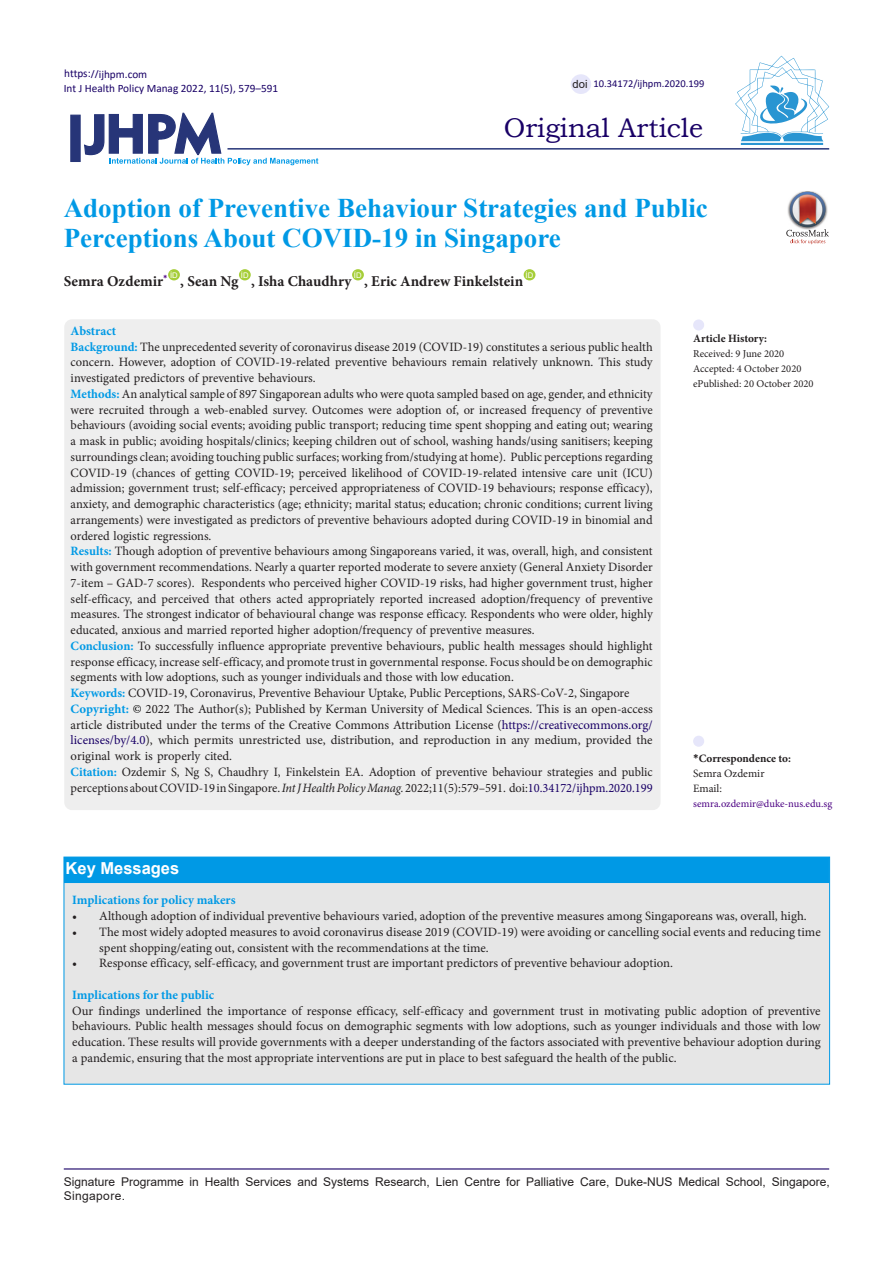
<style>
.page{position:relative;width:893px;height:1263px;background:#fff}
.page>*{position:absolute;margin:0;border:0;box-sizing:border-box;transform-origin:0 0}
.Default{font:700 27px/30px "Times New Roman";color:#0099e5}
.t1{font:27px "Bookman Old Style";color:#190066}
.t2{font:700 16.5px "Arial";color:#fff}
.Default-2{font:700 15px "Minion Pro";color:#231f20}
.Default-3{font:12.75px/15.8px "Minion Pro";color:#231f20;text-align:justify}
.Default-4{font:700 12.75px "Minion Pro";color:#0099e5}
.t3{font:12px/14.4px "Arial";color:#231f20}
.t4{font:11.25px "Calibri";color:#190066}
.t5{font:700 11.25px "Minion Pro";color:#231f20}
.t6{font:11.25px "Minion Pro";color:#231f20}
.t7{font:11.25px "Arial";color:#231f20}
.t8{font:10.5px "Minion Pro";color:#231f20}
.t9{font:10.5px "Minion Pro";color:#4b0082}
.t10{font:10.5px "Calibri";color:#190066}
.t11{font:7.8px "Arial";color:#fff}
.s1{font-weight:700;color:#0099e5}
.s2{color:#000}
.s3{color:#190066}
.s4{font-style:italic}
.s5{font-family:"Calibri"}
</style>
<div class="page">
<svg style="left:84px;top:112px;width:234px;height:53px"></svg>
<div style="left:70px;top:115px;width:11px;height:47px;background:#273578;border:1px solid #273578"></div>
<div style="left:168px;top:269px;width:12px;height:11px;background:#a6ce39;border-radius:50%"></div>
<div style="left:239px;top:269px;width:12px;height:11px;background:#a6ce39;border-radius:50%"></div>
<div style="left:352px;top:269px;width:12px;height:11px;background:#a6ce39;border-radius:50%"></div>
<div style="left:524px;top:269px;width:11px;height:11px;background:#a6ce39;border-radius:50%"></div>
<hr style="left:227px;top:148px;width:602px;height:2px;background:#273578">
<div style="left:64px;top:319px;width:596px;height:491px;background:#eee;border-radius:8px"></div>
<div style="left:693px;top:736px;width:11px;height:11px;background:#e6e6fa;border-radius:50%"></div>
<div style="left:693px;top:319px;width:11px;height:11px;background:#e6e6fa;border-radius:50%"></div>
<hr style="left:64px;top:1168px;width:765px;height:1px;background:#190066">
<hr style="left:741px;top:143px;width:82px;height:2px;background:#2995d2">
<svg style="left:735px;top:56px;width:94px;height:85px"></svg>
<div style="left:571px;top:74px;width:20px;height:20px;background:#e6e6fa;border-radius:50%"></div>
<img style="left:801px;top:191px;width:13px;height:1px">
<svg style="left:786px;top:192px;width:43px;height:52px"></svg>
<div style="left:64px;top:857px;width:766px;height:227px;background:#e6e6e6"></div>
<div style="left:64px;top:857px;width:766px;height:26px;background:#0099e5"></div>
<p class="t4" style="left:64px;top:66px;width:85px">https://ijhpm.com</p>
<p class="t4" style="left:64px;top:81px;width:216px">Int J Health Policy Manag 2022, 11(5), 579–591</p>
<p class="t7" style="left:573px;top:76px;width:17px">doi</p>
<p class="t10" style="left:593px;top:76px;width:112px">10.34172/ijhpm.2020.199</p>
<p class="t1" style="left:504px;top:110px;width:201px">Original Article</p>
<p class="Default" style="left:64px;top:192px;width:646px">Adoption of Preventive Behaviour Strategies and Public<br>Perceptions About COVID-19 in Singapore</p>
<p class="Default-2" style="left:64px;top:271px;width:105px">Semra Ozdemir<sup>*</sup></p>
<p class="t11" style="left:170px;top:270px;width:9px">ID</p>
<p class="t11" style="left:241px;top:270px;width:9px">ID</p>
<p class="t11" style="left:354px;top:270px;width:9px">ID</p>
<p class="t11" style="left:526px;top:270px;width:9px">ID</p>
<p class="Default-2" style="left:251px;top:271px;width:102px">, Isha Chaudhry</p>
<p class="Default-2" style="left:364px;top:271px;width:160px">, Eric Andrew Finkelstein</p>
<p class="Default-2" style="left:180px;top:271px;width:60px">, Sean Ng</p>
<p class="Default-4" style="left:71px;top:322px;width:47px">Abstract</p>
<p class="Default-3" style="left:71px;top:339px;width:584px"><span class="s1">Background:</span> The unprecedented severity of coronavirus disease 2019 (COVID-19) constitutes a serious public health concern. However, adoption of COVID-19-related preventive behaviours remain relatively unknown. This study investigated predictors of preventive behaviours.</p>
<p class="Default-3" style="left:71px;top:386px;width:584px"><span class="s1">Methods:</span> An analytical sample of 897 Singaporean adults who were quota sampled based on age, gender, and ethnicity were recruited through a web-enabled survey. Outcomes were adoption of, or increased frequency of preventive behaviours (avoiding social events; avoiding public transport; reducing time spent shopping and eating out; wearing a mask in public; avoiding hospitals/clinics; keeping children out of school, washing hands/using sanitisers; keeping surroundings clean; avoiding touching public surfaces; working from/studying at home). Public perceptions regarding COVID-19 (chances of getting COVID-19; perceived likelihood of COVID-19-related intensive care unit (ICU) admission; government trust; self-efficacy; perceived appropriateness of COVID-19 behaviours; response efficacy), anxiety, and demographic characteristics (age; ethnicity; marital status; education; chronic conditions; current living arrangements) were investigated as predictors of preventive behaviours adopted during COVID-19 in binomial and ordered logistic regressions.</p>
<p class="Default-3" style="left:71px;top:544px;width:584px"><span class="s1">Results:</span> Though adoption of preventive behaviours among Singaporeans varied, it was, overall, high, and consistent with government recommendations. Nearly a quarter reported moderate to severe anxiety (General Anxiety Disorder 7-item – GAD-7 scores). Respondents who perceived higher COVID-19 risks, had higher government trust, higher self-efficacy, and perceived that others acted appropriately reported increased adoption/frequency of preventive measures. The strongest indicator of behavioural change was response efficacy. Respondents who were older, highly educated, anxious and married reported higher adoption/frequency of preventive measures.</p>
<p class="Default-3" style="left:71px;top:638px;width:584px"><span class="s1">Conclusion:</span> To successfully influence appropriate preventive behaviours, public health messages should highlight response efficacy, increase self-efficacy, and promote trust in governmental response. Focus should be on demographic segments with low adoptions, such as younger individuals and those with low education.</p>
<p class="Default-3" style="left:71px;top:685px;width:560px"><span class="s1">Keywords:</span> COVID-19, Coronavirus, Preventive Behaviour Uptake, Public Perceptions, SARS-CoV-2, Singapore</p>
<p class="Default-3" style="left:71px;top:701px;width:584px"><span class="s1">Copyright:</span> <span class="s2">©</span> 2022 The Author(s); Published by Kerman University of Medical Sciences. This is an open-access article distributed under the terms of the Creative Commons Attribution License (<span class="s3">https://creativecommons.org/ licenses/by/4.0</span>), which permits unrestricted use, distribution, and reproduction in any medium, provided the original work is properly cited.</p>
<p class="Default-3" style="left:71px;top:764px;width:584px"><span class="s1">Citation:</span> Ozdemir S, Ng S, Chaudhry I, Finkelstein EA. Adoption of preventive behaviour strategies and public perceptions about COVID-19 in Singapore. <span class="s4">Int J Health Policy Manag.</span> 2022;11(5):579–591. doi:<span class="s3">10.34172/ijhpm.2020.199</span></p>
<p class="t2" style="left:66px;top:856px;width:115px">Key Messages</p>
<p class="t5" style="left:693px;top:331px;width:76px">Article History:</p>
<p class="t8" style="left:693px;top:347px;width:93px">Received: 9 June 2020</p>
<p class="t8" style="left:693px;top:362px;width:110px">Accepted: 4 October 2020</p>
<p class="t8" style="left:693px;top:377px;width:122px">ePublished: 20 October 2020</p>
<p class="t5" style="left:693px;top:750px;width:99px"><span class="s5">*</span>Correspondence to:</p>
<p class="t6" style="left:693px;top:766px;width:73px">Semra Ozdemir</p>
<p class="t6" style="left:693px;top:781px;width:30px">Email:</p>
<p class="t9" style="left:693px;top:796px;width:141px">semra.ozdemir@duke-nus.edu.sg</p>
<p class="Default-4" style="left:72px;top:891px;width:165px">Implications for policy makers</p>
<p class="Default-3" style="left:72px;top:908px;width:736px">• Although adoption of individual preventive behaviours varied, adoption of the preventive measures among Singaporeans was, overall, high.</p>
<p class="Default-3" style="left:99px;top:924px;width:723px;text-indent:-27px">• The most widely adopted measures to avoid coronavirus disease 2019 (COVID-19) were avoiding or cancelling social events and reducing time spent shopping/eating out, consistent with the recommendations at the time.</p>
<p class="Default-3" style="left:72px;top:955px;width:602px">• Response efficacy, self-efficacy, and government trust are important predictors of preventive behaviour adoption.</p>
<p class="Default-4" style="left:72px;top:986px;width:144px">Implications for the public</p>
<p class="Default-3" style="left:72px;top:1003px;width:750px">Our findings underlined the importance of response efficacy, self-efficacy and government trust in motivating public adoption of preventive behaviours. Public health messages should focus on demographic segments with low adoptions, such as younger individuals and those with low education. These results will provide governments with a deeper understanding of the factors associated with preventive behaviour adoption during a pandemic, ensuring that the most appropriate interventions are put in place to best safeguard the health of the public.</p>
<p class="t3" style="left:64px;top:1174px;width:767px">Signature Programme in Health Services and Systems Research, Lien Centre for Palliative Care, Duke-NUS Medical School, Singapore,<br>Singapore.</p>
</div>
